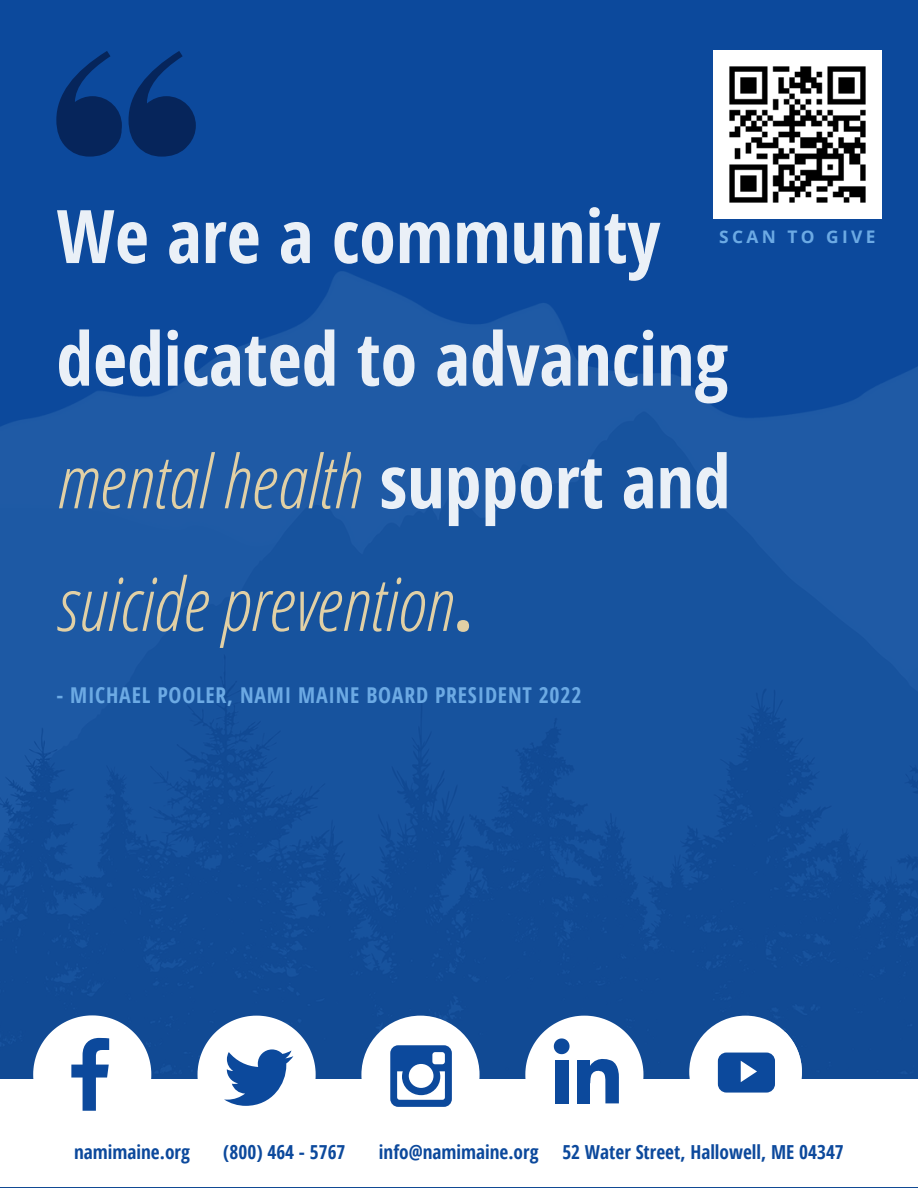
<style>
.page{position:relative;width:918px;height:1188px;background:#0c499c}
.page>*{position:absolute;margin:0;border:0;box-sizing:border-box;transform-origin:0 0}
.t1{font:700 73.95px/122.7px "Open Sans Condensed";color:#eaf0f7}
.t2{font:700 21.75px "Open Sans Condensed";letter-spacing:.035em;color:#6caae4}
.t3{font:700 19.35px "Open Sans Condensed";color:#0c499c}
.t4{font:700 17.4px "Open Sans";letter-spacing:.2em;color:#6caae4}
.s1{font-weight:300;font-style:italic;color:#e1d0a5}
.s2{color:#e1d0a5}
</style>
<div class="page">
<img style="left:714px;top:51px;width:167px;height:168px">
<img style="left:0;top:272px;width:918px;height:915px">
<div style="left:0;top:1079px;width:918px;height:107px;background:#fff"></div>
<svg style="left:56px;top:51px;width:66px;height:106px"></svg>
<svg style="left:129px;top:51px;width:67px;height:106px"></svg>
<svg style="left:33px;top:1015px;width:118px;height:96px"></svg>
<div style="left:361px;top:1016px;width:119px;height:118px;background:#fff;border-radius:50%"></div>
<svg style="left:390px;top:1045px;width:62px;height:62px"></svg>
<svg style="left:198px;top:1016px;width:118px;height:90px"></svg>
<svg style="left:525px;top:1016px;width:118px;height:88px"></svg>
<div style="left:689px;top:1016px;width:113px;height:112px;background:#fff;border-radius:50%"></div>
<svg style="left:717px;top:1032px;width:90px;height:61px"></svg>
<h1 class="t1" style="left:56px;top:173px;width:676px">We are a community dedicated to advancing <span class="s1">mental health</span> support and <span class="s1">suicide prevention</span><span class="s2">.</span></h1>
<p class="t2" style="left:56px;top:680px;width:527px">- MICHAEL POOLER, NAMI MAINE BOARD PRESIDENT 2022</p>
<p class="t4" style="left:719px;top:224px;width:158px">SCAN TO GIVE</p>
<p class="t3" style="left:74px;top:1139px;width:117px">namimaine.org</p>
<p class="t3" style="left:223px;top:1139px;width:124px">(800) 464 - 5767</p>
<p class="t3" style="left:379px;top:1139px;width:466px">info@namimaine.org 52 Water Street, Hallowell, ME 04347</p>
</div>
